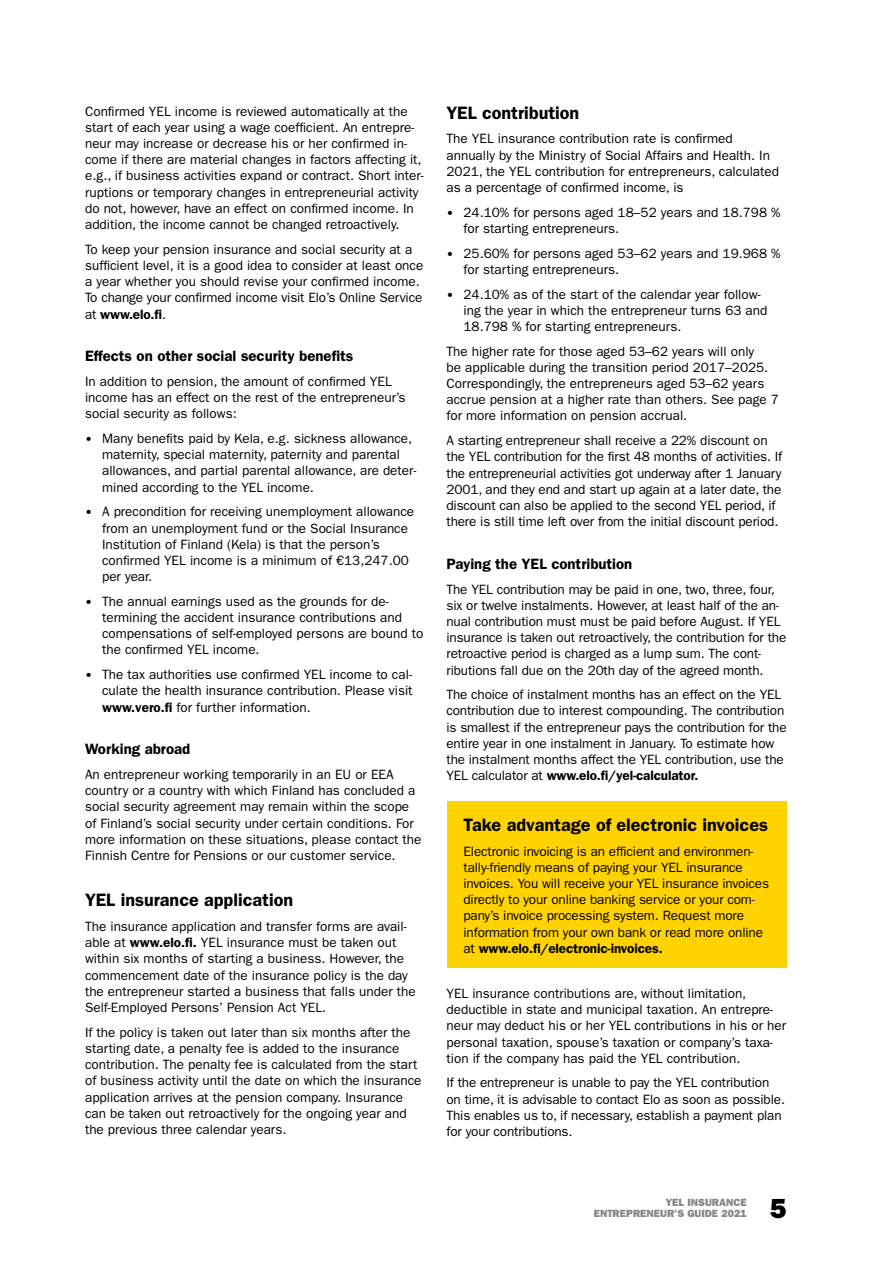
<style>
.page{position:relative;width:893px;height:1263px;background:#fff}
.page>*{position:absolute;margin:0;border:0;box-sizing:border-box;transform-origin:0 0}
.t1{font:27.75px "ITC Franklin Gothic Std Hvy";color:#000}
.VÄLIOTSIKKO_DEMI_12{font:600 18px "ITC Franklin Gothic Std";color:#000}
.Laatikko_otsikko{font:600 18px "ITC Franklin Gothic Std";color:#000}
.VÄLIOTSIKKO_DEMI_10{font:600 15px "ITC Franklin Gothic Std";color:#000}
.LEIPIS_BOOK_9_10_8{font:13.5px/16.2px "ITC Franklin Gothic Std";color:#000}
.t2{font:10.5px/11.2px "ITC Franklin Gothic Std Hvy";color:#868786;text-align:right}
.s1{font-weight:600}
.s2{font-family:"ITC Franklin Gothic Std Hvy";font-size:12px}
</style>
<div class="page">
<div style="left:447px;top:801px;width:340px;height:167px;background:#ffd300"></div>
<p class="LEIPIS_BOOK_9_10_8" style="left:85px;top:103px;width:340px">Confirmed YEL income is reviewed automatically at the start of each year using a wage coefficient. An entrepre&shy;neur may increase or decrease his or her confirmed in&shy;come if there are material changes in factors affecting it, e.g. , if business activities expand or contract. Short inter&shy;ruptions or temporary changes in entrepreneurial activity do not, however, have an effect on confirmed income. In addition, the income cannot be changed retroactively.</p>
<p class="LEIPIS_BOOK_9_10_8" style="left:85px;top:241px;width:340px">To keep your pension insurance and social security at a sufficient level, it is a good idea to consider at least once a year whether you should revise your confirmed income.<br>To change your confirmed income visit Elo’s Online Service at <span class="s1">www.elo.fi</span>.</p>
<h3 class="VÄLIOTSIKKO_DEMI_10" style="left:85px;top:347px;width:270px">Effects on other social security benefits</h3>
<p class="LEIPIS_BOOK_9_10_8" style="left:85px;top:373px;width:322px">In addition to pension, the amount of confirmed YEL income has an effect on the rest of the entrepreneur’s social security as follows:</p>
<p class="LEIPIS_BOOK_9_10_8" style="left:102px;top:430px;width:316px;text-indent:-17px"><span class="s2">•</span> Many benefits paid by Kela, e.g. sickness allowance, maternity, special maternity, paternity and parental allowances, and partial parental allowance, are deter&shy;mined according to the YEL income.</p>
<p class="LEIPIS_BOOK_9_10_8" style="left:102px;top:504px;width:314px;text-indent:-17px"><span class="s2">•</span> A precondition for receiving unemployment allowance from an unemployment fund or the Social Insurance Institution of Finland (Kela) is that the person’s confirmed YEL income is a minimum of €13,247.00 per year.</p>
<p class="LEIPIS_BOOK_9_10_8" style="left:102px;top:593px;width:323px;text-indent:-17px"><span class="s2">•</span> The annual earnings used as the grounds for de&shy;termining the accident insurance contributions and compensations of self-employed persons are bound to the confirmed YEL income.</p>
<p class="LEIPIS_BOOK_9_10_8" style="left:102px;top:667px;width:312px;text-align:justify;text-indent:-17px"><span class="s2">•</span> The tax authorities use confirmed YEL income to cal&shy;culate the health insurance contribution. Please visit <span class="s1">www.vero.fi</span> for further information.</p>
<h3 class="VÄLIOTSIKKO_DEMI_10" style="left:85px;top:740px;width:107px">Working abroad</h3>
<p class="LEIPIS_BOOK_9_10_8" style="left:85px;top:766px;width:338px">An entrepreneur working temporarily in an EU or EEA country or a country with which Finland has concluded a social security agreement may remain within the scope of Finland’s social security under certain conditions. For more information on these situations, please contact the Finnish Centre for Pensions or our customer service.</p>
<h2 class="VÄLIOTSIKKO_DEMI_12" style="left:85px;top:889px;width:210px">YEL insurance application</h2>
<p class="LEIPIS_BOOK_9_10_8" style="left:85px;top:918px;width:332px">The insurance application and transfer forms are avail&shy;able at <span class="s1">www.elo.fi.</span> YEL insurance must be taken out within six months of starting a business. However, the commencement date of the insurance policy is the day the entrepreneur started a business that falls under the Self-Employed Persons’ Pension Act YEL.</p>
<p class="LEIPIS_BOOK_9_10_8" style="left:85px;top:1024px;width:338px">If the policy is taken out later than six months after the starting date, a penalty fee is added to the insurance contribution. The penalty fee is calculated from the start of business activity until the date on which the insurance application arrives at the pension company. Insurance can be taken out retroactively for the ongoing year and the previous three calendar years.</p>
<h2 class="VÄLIOTSIKKO_DEMI_12" style="left:446px;top:102px;width:134px">YEL contribution</h2>
<p class="LEIPIS_BOOK_9_10_8" style="left:446px;top:131px;width:334px">The YEL insurance contribution rate is confirmed annually by the Ministry of Social Affairs and Health. In 2021, the YEL contribution for entrepreneurs, calculated as a percentage of confirmed income, is</p>
<p class="LEIPIS_BOOK_9_10_8" style="left:463px;top:204px;width:319px;text-indent:-17px"><span class="s2">•</span> 24. 10% for persons aged 18–52 years and 18. 798 % for starting entrepreneurs.</p>
<p class="LEIPIS_BOOK_9_10_8" style="left:463px;top:245px;width:319px;text-indent:-17px"><span class="s2">•</span> 25. 60% for persons aged 53–62 years and 19. 968 % for starting entrepreneurs.</p>
<p class="LEIPIS_BOOK_9_10_8" style="left:463px;top:286px;width:305px;text-indent:-17px"><span class="s2">•</span> 24. 10% as of the start of the calendar year follow&shy;ing the year in which the entrepreneur turns 63 and</p>
<p class="LEIPIS_BOOK_9_10_8" style="left:463px;top:318px;width:217px">18. 798 % for starting entrepreneurs.</p>
<p class="LEIPIS_BOOK_9_10_8" style="left:446px;top:343px;width:334px">The higher rate for those aged 53–62 years will only<br>be applicable during the transition period 2017–2025.<br>Correspondingly, the entrepreneurs aged 53–62 years accrue pension at a higher rate than others. See page 7 for more information on pension accrual.</p>
<p class="LEIPIS_BOOK_9_10_8" style="left:446px;top:432px;width:337px">A starting entrepreneur shall receive a 22% discount on the YEL contribution for the first 48 months of activities. If the entrepreneurial activities got underway after 1 January 2001, and they end and start up again at a later date, the discount can also be applied to the second YEL period, if there is still time left over from the initial discount period.</p>
<h3 class="VÄLIOTSIKKO_DEMI_10" style="left:446px;top:555px;width:187px">Paying the YEL contribution</h3>
<p class="LEIPIS_BOOK_9_10_8" style="left:446px;top:581px;width:341px">The YEL contribution may be paid in one, two, three, four, six or twelve instalments. However, at least half of the an&shy;nual contribution must must be paid before August. If YEL insurance is taken out retroactively, the contribution for the retroactive period is charged as a lump sum. The cont&shy;ributions fall due on the 20th day of the agreed month.</p>
<p class="LEIPIS_BOOK_9_10_8" style="left:446px;top:687px;width:342px">The choice of instalment months has an effect on the YEL contribution due to interest compounding. The contribution is smallest if the entrepreneur pays the contribution for the entire year in one instalment in January. To estimate how the instalment months affect the YEL contribution, use the YEL calculator at <span class="s1">www.elo.fi/yel-calculator.</span></p>
<p class="Laatikko_otsikko" style="left:463px;top:814px;width:306px">Take advantage of electronic invoices</p>
<p class="LEIPIS_BOOK_9_10_8" style="left:463px;top:843px;width:307px">Electronic invoicing is an efficient and environmen&shy;tally-friendly means of paying your YEL insurance invoices. You will receive your YEL insurance invoices directly to your online banking service or your com&shy;pany’s invoice processing system. Request more information from your own bank or read more online at <span class="s1">www.elo.fi/electronic-invoices.</span></p>
<p class="LEIPIS_BOOK_9_10_8" style="left:446px;top:985px;width:341px">YEL insurance contributions are, without limitation, deductible in state and municipal taxation. An entrepre&shy;neur may deduct his or her YEL contributions in his or her personal taxation, spouse’s taxation or company’s taxa&shy;tion if the company has paid the YEL contribution.</p>
<p class="LEIPIS_BOOK_9_10_8" style="left:446px;top:1075px;width:338px">If the entrepreneur is unable to pay the YEL contribution on time, it is advisable to contact Elo as soon as possible.<br>This enables us to, if necessary, establish a payment plan for your contributions.</p>
<p class="t2" style="left:594px;top:1197px;width:154px">YEL INSURANCE<br>ENTREPRENEUR’S GUIDE 2021</p>
<h1 class="t1" style="left:770px;top:1192px;width:18px">5</h1>
</div>
